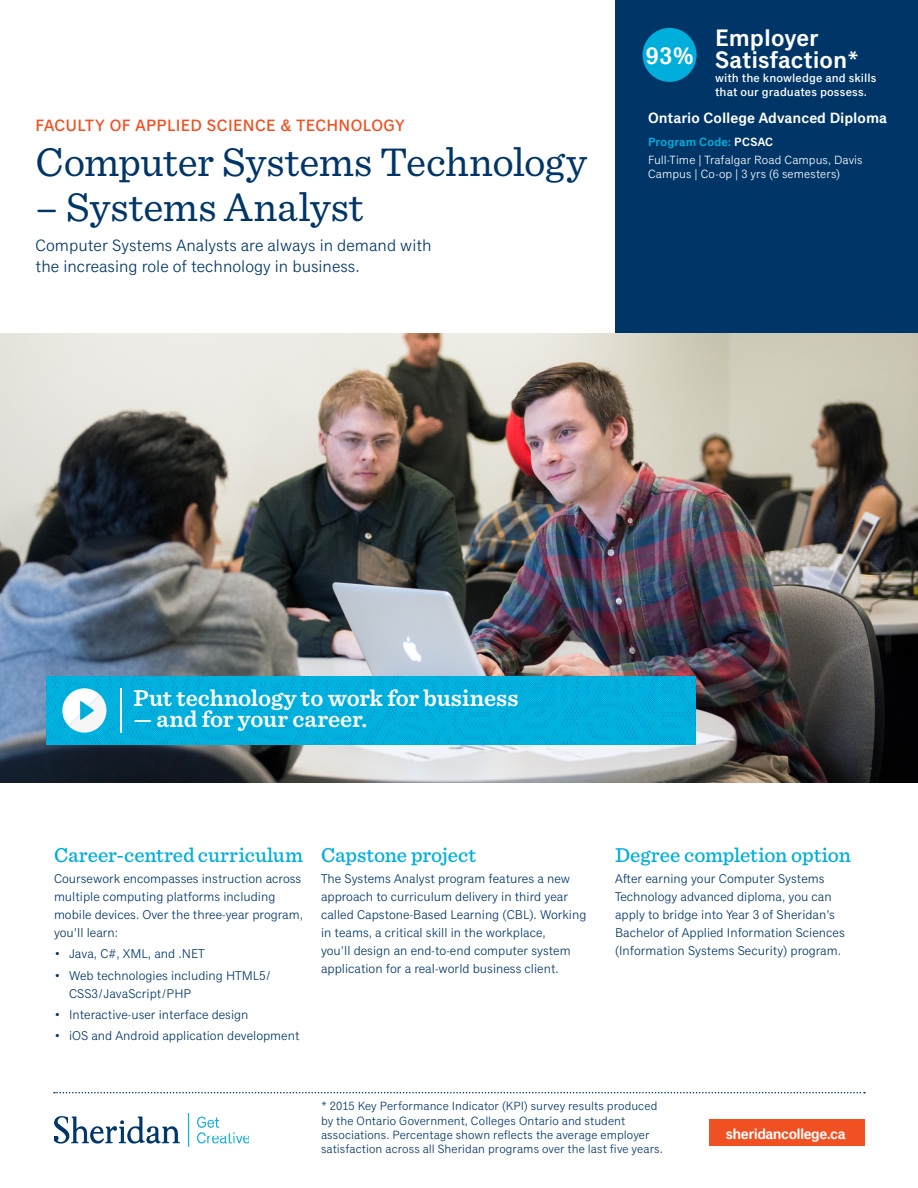
<style>
.page{position:relative;width:918px;height:1188px;background:#fff}
.page>*{position:absolute;margin:0;border:0;box-sizing:border-box;transform-origin:0 0}
.t1{font:42px "Sentinel";color:#003667}
.p_benefit-statement{font:600 24px "Sentinel";letter-spacing:-.005em;color:#fff}
.program_rating_title{font:600 24px/21.6px "Classic Grotesque Pro";color:#fff}
.program_rating{font:600 24px "Classic Grotesque Pro";color:#fff}
.t2{font:500 21px "Sentinel";color:#00aedc}
.p_header-intro{font:16.5px/21px "Classic Grotesque Pro";color:#003667}
.h2_faculty{font:500 16.5px "Classic Grotesque Pro";letter-spacing:.015em;color:#f15122}
.p_meta_credential{font:600 15px "Classic Grotesque Pro";color:#fff}
.p_meta_credential-2{font:600 15px "Classic Grotesque Pro";letter-spacing:-.04em;color:#fff}
.t3{font:12.75px/18px "Classic Grotesque Pro";color:#003667}
.p_admissions{font:12px/14.2px "Classic Grotesque Pro";letter-spacing:.005em;color:#003667}
.p_meta_small{font:12px/14.2px "Classic Grotesque Pro";letter-spacing:.005em;color:#fff}
.program_rating_subti{font:500 12px/14.2px "Classic Grotesque Pro";letter-spacing:.01em;color:#fff}
.p_meta_attributes{font:600 12px "Classic Grotesque Pro";letter-spacing:.015em;color:#00aedc}
.s1{color:#fff}
</style>
<div class="page">
<div style="left:615px;top:0;width:303px;height:365px;background:#003667"></div>
<img style="left:54px;top:1114px;width:195px;height:33px">
<svg style="left:54px;top:1092px;width:811px;height:1px"></svg>
<div style="left:710px;top:1120px;width:155px;height:26px;background:#f15122"></div>
<img style="left:0;top:333px;width:918px;height:450px">
<img style="left:46px;top:676px;width:649px;height:69px">
<hr style="left:120px;top:688px;width:2px;height:45px;background:#fff">
<svg style="left:62px;top:688px;width:44px;height:45px"></svg>
<div style="left:643px;top:28px;width:54px;height:54px;background:#00aedc;border-radius:50%"></div>
<p class="h2_faculty" style="left:36px;top:116px;width:371px">FACULTY OF APPLIED SCIENCE &amp; TECHNOLOGY</p>
<p class="t1" style="left:36px;top:131px;width:553px">Computer Systems Technology</p>
<p class="t1" style="left:36px;top:176px;width:330px">– Systems Analyst</p>
<p class="p_header-intro" style="left:36px;top:235px;width:398px">Computer Systems Analysts are always in demand with the increasing role of technology in business.</p>
<p class="program_rating" style="left:645px;top:42px;width:50px">93%</p>
<p class="program_rating_title" style="left:715px;top:29px;width:146px">Employer<br>Satisfaction*</p>
<p class="program_rating_subti" style="left:715px;top:71px;width:163px">with the knowledge and skills that our graduates possess.</p>
<p class="p_meta_credential" style="left:648px;top:109px;width:241px">Ontario College Advanced Diploma</p>
<p class="p_meta_attributes" style="left:648px;top:135px;width:127px">Program Code: <span class="s1">PCSAC</span></p>
<p class="p_meta_small" style="left:648px;top:153px;width:216px">Full-Time | Trafalgar Road Campus, Davis<br>Campus | Co-op | 3 yrs (6 semesters)</p>
<p class="p_benefit-statement" style="left:134px;top:680px;width:386px">Put technology to work for business</p>
<p class="p_benefit-statement" style="left:134px;top:701px;width:235px">— and for your career.</p>
<p class="t2" style="left:54px;top:839px;width:250px">Career-centred curriculum</p>
<p class="t3" style="left:54px;top:870px;width:250px">Coursework encompasses instruction across multiple computing platforms including mobile devices. Over the three-year program, you’ll learn:</p>
<p class="t3" style="left:54px;top:945px;width:152px">• Java, C#, XML, and .NET</p>
<p class="t3" style="left:69px;top:967px;width:204px;text-indent:-15px">• Web technologies including HTML5/<br>CSS3/JavaScript/PHP</p>
<p class="t3" style="left:54px;top:1006px;width:196px">• Interactive-user interface design</p>
<p class="t3" style="left:54px;top:1027px;width:247px">• iOS and Android application development</p>
<p class="t2" style="left:321px;top:839px;width:157px">Capstone project</p>
<p class="t3" style="left:321px;top:870px;width:267px">The Systems Analyst program features a new approach to curriculum delivery in third year called Capstone-Based Learning (CBL). Working in teams, a critical skill in the workplace,<br>you’ll design an end-to-end computer system application for a real-world business client.</p>
<p class="t2" style="left:615px;top:839px;width:237px">Degree completion option</p>
<p class="t3" style="left:615px;top:870px;width:231px">After earning your Computer Systems Technology advanced diploma, you can apply to bridge into Year 3 of Sheridan’s Bachelor of Applied Information Sciences (Information Systems Security) program.</p>
<p class="p_admissions" style="left:321px;top:1100px;width:343px">* 2015 Key Performance Indicator (KPI) survey results produced by the Ontario Government, Colleges Ontario and student associations. Percentage shown reflects the average employer satisfaction across all Sheridan programs over the last five years.</p>
<p class="p_meta_credential-2" style="left:726px;top:1125px;width:121px">sheridancollege.ca</p>
</div>
